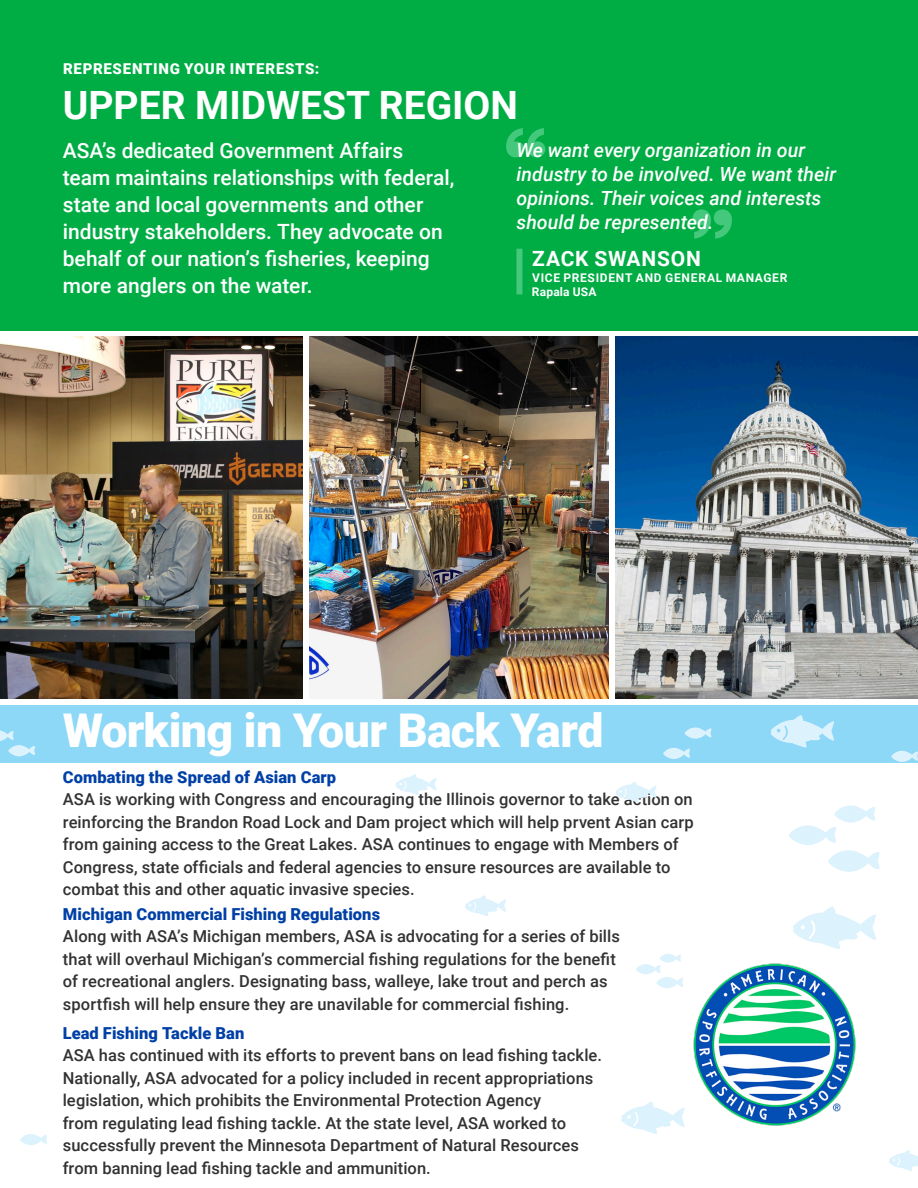
<style>
.page{position:relative;width:918px;height:1188px;background:#fff}
.page>*{position:absolute;margin:0;border:0;box-sizing:border-box;transform-origin:0 0}
.t1{font:900 46.5px "Roboto";letter-spacing:-.015em;color:#fff}
.t2{font:700 39px "Roboto";color:#fff}
.t3{font:500 21px/27px "Roboto";color:#fff}
.t4{font:700 21px "Roboto";letter-spacing:.04em;color:#fff}
.t5{font:italic 500 19.5px/24px "Roboto";color:#fff}
.t6{font:500 16.5px/22.5px "Roboto";letter-spacing:.005em;color:#333233}
.t7{font:900 15px "Roboto";letter-spacing:.045em;color:#fff}
.t8{font:700 12px/13.5px "Roboto";letter-spacing:.06em;color:#fff}
.s1{font-weight:900;color:#0040a6}
</style>
<div class="page">
<svg style="left:636px;top:954px;width:47px;height:34px"></svg>
<div style="left:0;top:705px;width:918px;height:58px;background:#8dd7f7"></div>
<div style="left:0;top:0;width:918px;height:330px;background:#00ad44"></div>
<img style="left:693px;top:963px;width:163px;height:163px">
<svg style="left:506px;top:128px;width:39px;height:29px"></svg>
<svg style="left:693px;top:209px;width:39px;height:30px"></svg>
<div style="left:516px;top:249px;width:6px;height:45px;background:#43c87c"></div>
<img style="left:0;top:337px;width:303px;height:361px">
<img style="left:309px;top:337px;width:300px;height:361px">
<img style="left:615px;top:337px;width:303px;height:361px">
<svg style="left:789px;top:805px;width:90px;height:144px"></svg>
<svg style="left:621px;top:1102px;width:64px;height:32px"></svg>
<svg style="left:0;top:730px;width:35px;height:26px"></svg>
<svg style="left:770px;top:715px;width:64px;height:33px"></svg>
<svg style="left:395px;top:774px;width:41px;height:21px"></svg>
<svg style="left:465px;top:895px;width:41px;height:21px"></svg>
<svg style="left:615px;top:782px;width:42px;height:21px"></svg>
<svg style="left:20px;top:1134px;width:27px;height:11px"></svg>
<svg style="left:685px;top:727px;width:26px;height:12px"></svg>
<svg style="left:663px;top:747px;width:27px;height:12px"></svg>
<svg style="left:891px;top:750px;width:27px;height:12px"></svg>
<svg style="left:889px;top:1150px;width:29px;height:21px"></svg>
<p class="t7" style="left:63px;top:58px;width:258px">REPRESENTING YOUR INTERESTS:</p>
<p class="t2" style="left:63px;top:78px;width:457px">UPPER MIDWEST REGION</p>
<p class="t3" style="left:63px;top:137px;width:393px">ASA’s dedicated Government Affairs team maintains relationships with federal, state and local governments and other industry stakeholders. They advocate on behalf of our nation’s fisheries, keeping more anglers on the water.</p>
<p class="t5" style="left:516px;top:138px;width:321px">We want every organization in our industry to be involved. We want their opinions. Their voices and interests should be represented.</p>
<p class="t4" style="left:532px;top:244px;width:170px">ZACK SWANSON</p>
<p class="t8" style="left:532px;top:271px;width:257px">VICE PRESIDENT AND GENERAL MANAGER<br>Rapala USA</p>
<p class="t1" style="left:63px;top:698px;width:542px">Working in Your Back Yard</p>
<p class="t6" style="left:63px;top:765px;width:632px"><span class="s1">Combating the Spread of Asian Carp<br></span>ASA is working with Congress and encouraging the Illinois governor to take action on reinforcing the Brandon Road Lock and Dam project which will help prvent Asian carp from gaining access to the Great Lakes. ASA continues to engage with Members of Congress, state officials and federal agencies to ensure resources are available to combat this and other aquatic invasive species.</p>
<p class="t6" style="left:63px;top:902px;width:558px"><span class="s1">Michigan Commercial Fishing Regulations<br></span>Along with ASA’s Michigan members, ASA is advocating for a series of bills that will overhaul Michigan’s commercial fishing regulations for the benefit of recreational anglers. Designating bass, walleye, lake trout and perch as sportfish will help ensure they are unavilable for commercial fishing.</p>
<p class="t6" style="left:63px;top:1021px;width:541px"><span class="s1">Lead Fishing Tackle Ban<br></span>ASA has continued with its efforts to prevent bans on lead fishing tackle.<br>Nationally, ASA advocated for a policy included in recent appropriations legislation, which prohibits the Environmental Protection Agency<br>from regulating lead fishing tackle. At the state level, ASA worked to successfully prevent the Minnesota Department of Natural Resources from banning lead fishing tackle and ammunition.</p>
</div>
